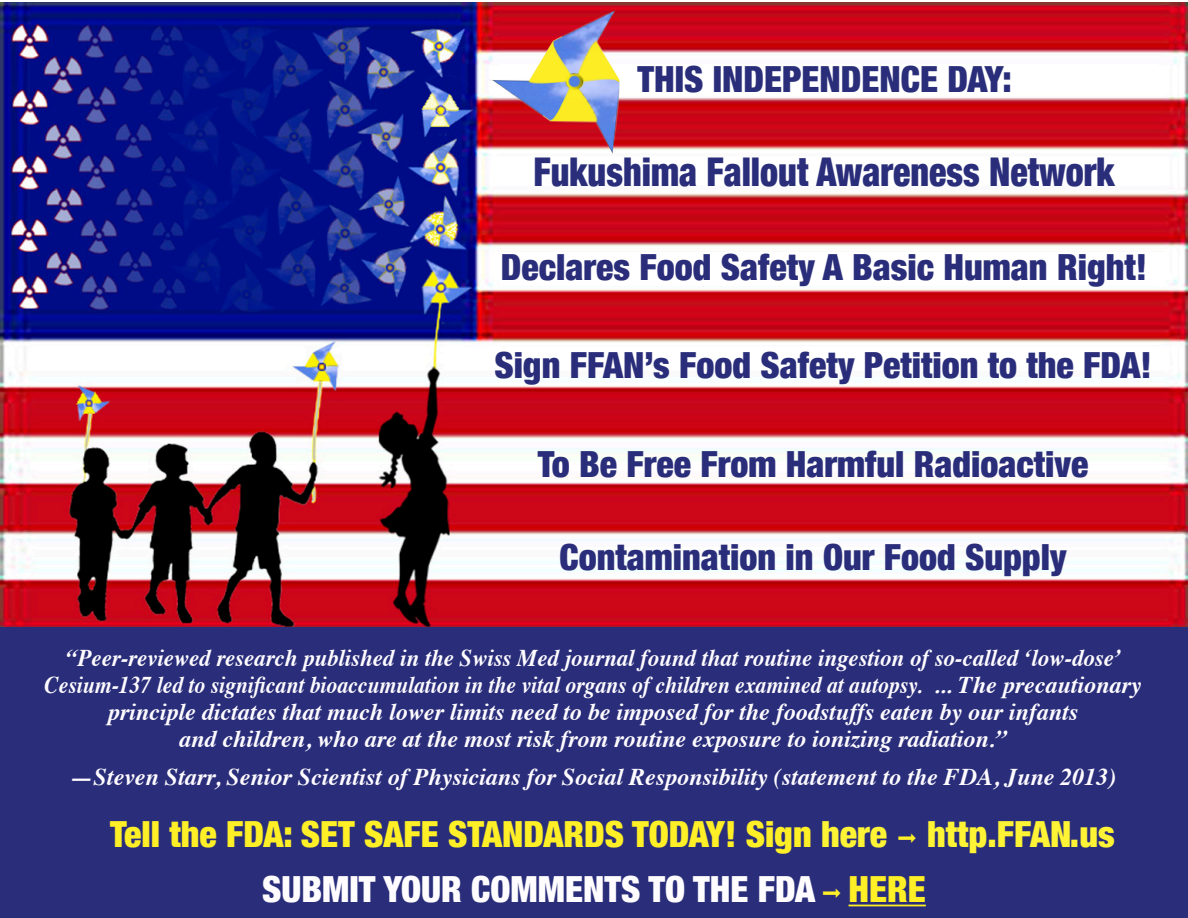
<style>
.page{position:relative;width:1188px;height:918px;background:#fff}
.page>*{position:absolute;margin:0;border:0;box-sizing:border-box;transform-origin:0 0}
.t1{font:900 condensed 39.6px "Helvetica Neue";color:#2a2e7a;scale:.91 1}
.t2{font:900 condensed 36px "Helvetica Neue";color:#2a2e7a}
.t3{font:900 condensed 36px "Helvetica Neue";color:#ffef27}
.t4{font:900 condensed 36px "Helvetica Neue";color:#fefcff}
.t5{font:italic 700 24px/27px "Times";color:#fefcff;text-align:center;scale:.95 1}
.t6{font:italic 700 24px "Times";color:#fefcff}
.s1{color:#fef335}
.s2{color:#ffef27}
</style>
<div class="page">
<img style="left:1px;top:3px;width:1187px;height:625px">
<img style="left:489px;top:9px;width:132px;height:146px">
<div style="left:0;top:628px;width:1188px;height:290px;background:#2a2e7a"></div>
<hr style="left:849px;top:905px;width:77px;height:1px;background:#ffef27">
<p class="t2" style="left:638px;top:57px;width:376px">THIS INDEPENDENCE DAY:</p>
<p class="t1" style="left:534px;top:148px;width:640px">Fukushima Fallout Awareness Network</p>
<p class="t2" style="left:501px;top:245px;width:648px">Declares Food Safety A Basic Human Right!</p>
<p class="t2" style="left:494px;top:343px;width:659px">Sign FFAN’s Food Safety Petition to the FDA!</p>
<p class="t2" style="left:538px;top:442px;width:552px">To Be Free From Harmful Radioactive</p>
<p class="t2" style="left:560px;top:535px;width:509px">Contamination in Our Food Supply</p>
<p class="t5" style="left:45px;top:642px;width:1156px">“Peer-reviewed research published in the Swiss Med journal found that routine ingestion of so-called ‘low-dose’<br>Cesium-137 led to significant bioaccumulation in the vital organs of children examined at autopsy. ... The precautionary principle dictates that much lower limits need to be imposed for the foodstuffs eaten by our infants</p>
<p class="t6" style="left:179px;top:716px;width:829px">and children, who are at the most risk from routine exposure to ionizing radiation.”</p>
<p class="t6" style="left:70px;top:754px;width:1048px">—Steven Starr, Senior Scientist of Physicians for Social Responsibility (statement to the FDA, June 2013)</p>
<p class="t3" style="left:110px;top:812px;width:1006px">Tell the FDA: SET SAFE STANDARDS TODAY! Sign <span class="s1">here http.FFAN.us</span></p>
<p class="t4" style="left:262px;top:867px;width:665px">SUBMIT YOUR COMMENTS TO THE FDA <span class="s2">HERE</span></p>
</div>
